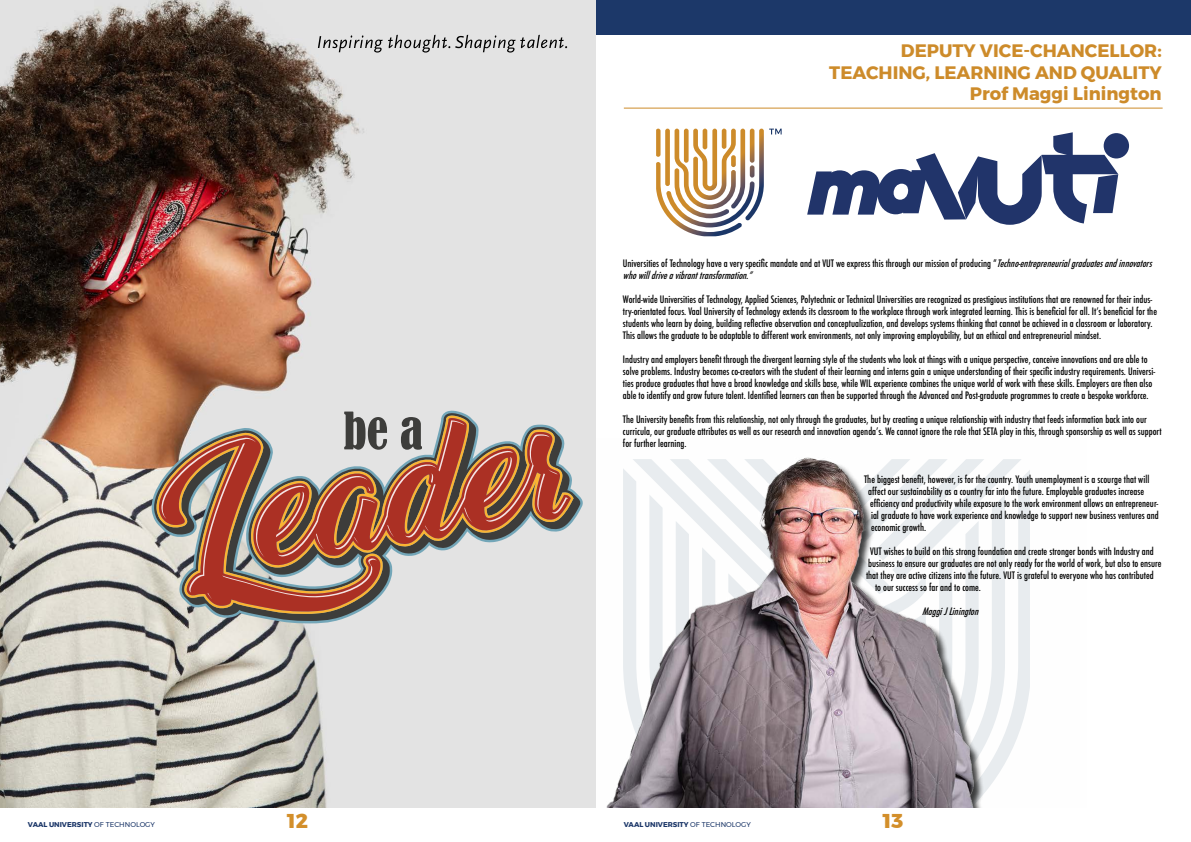
<style>
.page{position:relative;width:1191px;height:842px;background:#fff}
.page>*{position:absolute;margin:0;border:0;box-sizing:border-box;transform-origin:0 0}
.t1{font:800 20px "Montserrat";color:#d38f2b}
.t2{font:700 18px/21.6px "Montserrat";color:#cd8b2a;text-align:right}
.t3{font:500 condensed 10px/12px "Futura";color:#000}
.t4{font:italic 500 condensed 10px "Futura";color:#000}
.t5{font:700 7px "Montserrat";color:#1b3668}
.s1{font-style:italic}
.s2{font-weight:400}
</style>
<div class="page">
<div style="left:595px;top:0;width:596px;height:35px;background:#1c3869"></div>
<hr style="left:624px;top:108px;width:538px;height:1px;background:#cd8b2a">
<img style="left:595px;top:439px;width:435px;height:369px">
<svg style="left:807px;top:132px;width:311px;height:93px"></svg>
<div style="left:1103px;top:133px;width:26px;height:25px;background:#21346a;border-radius:50%"></div>
<svg style="left:656px;top:129px;width:125px;height:107px"></svg>
<img style="left:0;top:0;width:595px;height:808px">
<svg style="left:151px;top:411px;width:432px;height:212px;background:#d1cec9"></svg>
<svg style="left:154px;top:413px;width:426px;height:208px;background:#c4c4c2"></svg>
<svg style="left:156px;top:433px;width:227px;height:181px"></svg>
<svg style="left:318px;top:35px;width:249px;height:18px;background:#bababa"></svg>
<svg style="left:159px;top:412px;width:409px;height:200px;background:#b28d7f"></svg>
<h2 class="t2" style="left:829px;top:40px;width:334px">DEPUTY VICE-CHANCELLOR:<br>TEACHING, LEARNING AND QUALITY<br>Prof Maggi Linington</h2>
<p class="t3" style="left:623px;top:257px;width:533px">Universities of Technology have a very specific mandate and at VUT we express this through our mission of producing “<span class="s1">Techno-entrepreneurialgraduatesandinnovators whowilldriveavibranttransformation.”</span></p>
<p class="t3" style="left:623px;top:293px;width:535px">World-wide Universities of Technology, Applied Sciences, Polytechnic or Technical Universities are recognized as prestigious institutions that are renowned for their indus&shy;try-orientated focus. Vaal University of Technology extends its classroom to the workplace through work integrated learning. This is beneficial for all. It’s beneficial for the students who learn by doing, building reflective observation and conceptualization, and develops systems thinking that cannot be achieved in a classroom or laboratory.<br>This allows the graduate to be adaptable to different work environments, not only improving employability, but an ethical and entrepreneurial mindset.</p>
<p class="t3" style="left:623px;top:353px;width:534px">Industry and employers benefit through the divergent learning style of the students who look at things with a unique perspective, conceive innovations and are able to solve problems. Industry becomes co-creators with the student of their learning and interns gain a unique understanding of their specific industry requirements. Universi&shy;ties produce graduates that have a broad knowledge and skills base, while WIL experience combines the unique world of work with these skills. Employers are then also able to identify and grow future talent. Identified learners can then be supported through the Advanced and Post-graduate programmes to create a bespoke workforce.</p>
<p class="t3" style="left:623px;top:413px;width:540px">The University benefits from this relationship, not only through the graduates, but by creating a unique relationship with industry that feeds information back into our curricula, our graduate attributes as well as our research and innovation agenda’s. We cannot ignore the role that SETA play in this, through sponsorship as well as support for further learning.</p>
<p class="t3" style="left:864px;top:473px;width:287px">The biggest benefit, however, is for the country. Youth unemployment is a scourge that will</p>
<p class="t3" style="left:868px;top:485px;width:278px">affect our sustainability as a country far into the future. Employable graduates increase</p>
<p class="t3" style="left:870px;top:497px;width:290px">efficiency and productivity while exposure to the work environment allows an entrepreneur-</p>
<p class="t3" style="left:871px;top:509px;width:289px">ial graduate to have work experience and knowledge to support new business ventures and</p>
<p class="t3" style="left:871px;top:521px;width:57px">economic growth.</p>
<p class="t3" style="left:870px;top:545px;width:285px">VUT wishes to build on this strong foundation and create stronger bonds with Industry and</p>
<p class="t3" style="left:868px;top:557px;width:295px">business to ensure our graduates are not only ready for the world of work, but also to ensure</p>
<p class="t3" style="left:866px;top:569px;width:289px">that they are active citizens into the future. VUT is grateful to everyone who has contributed</p>
<p class="t3" style="left:875px;top:581px;width:107px">to our success so far and to come.</p>
<p class="t4" style="left:922px;top:605px;width:61px">MaggiJLinington</p>
<p class="t5" style="left:28px;top:819px;width:128px">VAAL UNIVERSITY <span class="s2">OF TECHNOLOGY</span></p>
<h1 class="t1" style="left:287px;top:804px;width:22px">12</h1>
<p class="t5" style="left:624px;top:819px;width:128px">VAAL UNIVERSITY <span class="s2">OF TECHNOLOGY</span></p>
<h1 class="t1" style="left:883px;top:804px;width:22px">13</h1>
</div>
